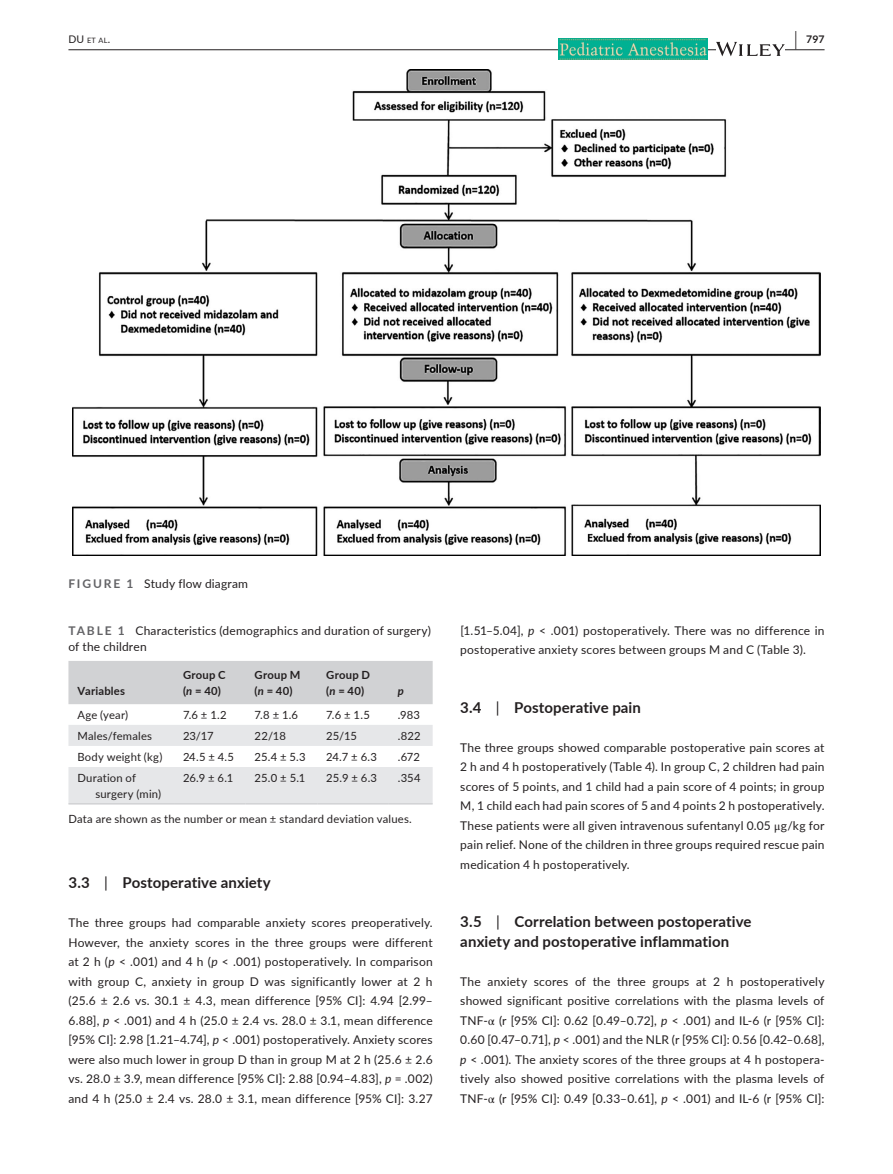
<style>
.page{position:relative;width:893px;height:1174px;background:#fff}
.page>*{position:absolute;margin:0;border:0;box-sizing:border-box;transform-origin:0 0}
.t1{font:700 15px/19.5px "Lato";letter-spacing:.01em;color:#231f20}
.t2{font:12px/19.5px "Lato";letter-spacing:.015em;color:#231f20;text-align:justify}
.t3{font:11.25px/15.8px "Lato";letter-spacing:.015em;color:#231f20}
.t4{font:700 11.25px/15.8px "Lato";letter-spacing:.02em;color:#231f20}
.t5{font:italic 700 11.25px "Lato";color:#231f20}
.t6{font:700 10.5px "Lato";color:#231f20}
.t7{font:7.35px "Lato";color:#231f20}
.s1{font-size:10.5px}
.s2{font-size:19.5px}
.s3{font-weight:700;color:#636366}
.s4{font-style:italic}
.s5{font-weight:400}
.s6{font-family:"STIX"}
</style>
<div class="page">
<hr style="left:68px;top:49px;width:756px;height:1px;background:#231f20">
<img style="left:559px;top:39px;width:149px;height:20px">
<svg style="left:716px;top:42px;width:69px;height:14px"></svg>
<img style="left:72px;top:69px;width:749px;height:486px">
<div style="left:68px;top:661px;width:365px;height:43px;background:#d1d2d4"></div>
<svg style="left:68px;top:725px;width:365px;height:78px"></svg>
<hr style="left:68px;top:803px;width:106px;height:1px;background:#d1d2d4">
<hr style="left:174px;top:803px;width:72px;height:1px;background:#d1d2d4">
<hr style="left:246px;top:803px;width:71px;height:1px;background:#d1d2d4">
<hr style="left:317px;top:803px;width:72px;height:1px;background:#d1d2d4">
<hr style="left:389px;top:803px;width:44px;height:1px;background:#d1d2d4">
<p class="t7" style="left:68px;top:35px;width:43px"><span class="s1">DU</span> et al<span class="s1">.</span></p>
<p class="t6" style="left:795px;top:31px;width:31px"><span class="s2">|</span> 797</p>
<p class="t2" style="left:68px;top:573px;width:181px"><span class="s3">FIGURE 1</span> Study flow diagram</p>
<p class="t2" style="left:68px;top:621px;width:364px;line-height:16.5px"><span class="s3">TABLE 1</span> Characteristics (demographics and duration of surgery) of the children</p>
<p class="t4" style="left:77px;top:682px;width:49px">Variables</p>
<p class="t4" style="left:183px;top:666px;width:44px">Group C (<span class="s4">n</span> = 40)</p>
<p class="t4" style="left:255px;top:666px;width:47px">Group M (<span class="s4">n</span> = 40)</p>
<p class="t4" style="left:326px;top:666px;width:45px">Group D (<span class="s4">n</span> = 40)</p>
<p class="t5" style="left:398px;top:682px;width:8px">p</p>
<p class="t3" style="left:77px;top:706px;width:52px">Age (year)</p>
<p class="t3" style="left:183px;top:706px;width:45px">7.6 ± 1.2</p>
<p class="t3" style="left:255px;top:706px;width:45px">7.8 ± 1.6</p>
<p class="t3" style="left:326px;top:706px;width:45px">7.6 ± 1.5</p>
<p class="t3" style="left:398px;top:706px;width:24px">.983</p>
<p class="t3" style="left:77px;top:727px;width:76px">Males/females</p>
<p class="t3" style="left:183px;top:727px;width:32px">23/17</p>
<p class="t3" style="left:255px;top:727px;width:33px">22/18</p>
<p class="t3" style="left:326px;top:727px;width:32px">25/15</p>
<p class="t3" style="left:398px;top:727px;width:24px">.822</p>
<p class="t3" style="left:77px;top:748px;width:86px">Body weight (kg)</p>
<p class="t3" style="left:183px;top:748px;width:53px">24.5 ± 4.5</p>
<p class="t3" style="left:255px;top:748px;width:53px">25.4 ± 5.3</p>
<p class="t3" style="left:326px;top:748px;width:52px">24.7 ± 6.3</p>
<p class="t3" style="left:398px;top:748px;width:24px">.672</p>
<p class="t3" style="left:95px;top:769px;width:67px;text-indent:-18px">Duration of surgery (min)</p>
<p class="t3" style="left:183px;top:769px;width:52px">26.9 ± 6.1</p>
<p class="t3" style="left:255px;top:769px;width:52px">25.0 ± 5.1</p>
<p class="t3" style="left:326px;top:769px;width:52px">25.9 ± 6.3</p>
<p class="t3" style="left:398px;top:769px;width:24px">.354</p>
<p class="t3" style="left:68px;top:810px;width:345px">Data are shown as the number or mean ± standard deviation values.</p>
<p class="t1" style="left:68px;top:872px;width:204px">3.3 <span class="s5">|</span> Postoperative anxiety</p>
<p class="t2" style="left:68px;top:912px;width:366px">The three groups had comparable anxiety scores preoperatively.<br>However, the anxiety scores in the three groups were different at 2 h (<span class="s4">p</span> &lt; .001) and 4 h (<span class="s4">p</span> &lt; .001) postoperatively. In comparison with group C, anxiety in group D was significantly lower at 2 h (25.6 ± 2.6 vs. 30.1 ± 4.3, mean difference [95% CI]: 4.94 [2.99– 6.88], <span class="s4">p</span> &lt; .001) and 4 h (25.0 ± 2.4 vs. 28.0 ± 3.1, mean difference [95% CI]: 2.98 [1.21–4.74], <span class="s4">p</span> &lt; .001) postoperatively. Anxiety scores were also much lower in group D than in group M at 2 h (25.6 ± 2.6 vs. 28.0 ± 3.9, mean difference [95% CI]: 2.88 [0.94–4.83], <span class="s4">p</span> = .002) and 4 h (25.0 ± 2.4 vs. 28.0 ± 3.1, mean difference [95% CI]: 3.27</p>
<p class="t2" style="left:460px;top:620px;width:366px">[1.51–5.04], <span class="s4">p</span> &lt; .001) postoperatively. There was no difference in postoperative anxiety scores between groups M and C (Table 3).</p>
<p class="t1" style="left:460px;top:697px;width:182px">3.4 <span class="s5">|</span> Postoperative pain</p>
<p class="t2" style="left:460px;top:737px;width:366px">The three groups showed comparable postoperative pain scores at 2 h and 4 h postoperatively (Table 4). In group C, 2 children had pain scores of 5 points, and 1 child had a pain score of 4 points; in group M, 1 child each had pain scores of 5 and 4 points 2 h postoperatively.<br>These patients were all given intravenous sufentanyl 0.05 <span class="s6">μ</span>g/kg for pain relief. None of the children in three groups required rescue pain medication 4 h postoperatively.</p>
<p class="t1" style="left:460px;top:911px;width:293px">3.5 <span class="s5">|</span> Correlation between postoperative anxiety and postoperative inflammation</p>
<p class="t2" style="left:460px;top:971px;width:366px">The anxiety scores of the three groups at 2 h postoperatively showed significant positive correlations with the plasma levels of TNF-<span class="s6">α</span> (r [95% CI]: 0.62 [0.49–0.72], <span class="s4">p</span> &lt; .001) and IL-6 (r [95% CI]:<br>0.60 [0.47–0.71], <span class="s4">p</span> &lt; .001) and the NLR (r [95% CI]: 0.56 [0.42–0.68], <span class="s4">p</span> &lt; .001). The anxiety scores of the three groups at 4 h postopera&shy;tively also showed positive correlations with the plasma levels of TNF-<span class="s6">α</span> (r [95% CI]: 0.49 [0.33–0.61], <span class="s4">p</span> &lt; .001) and IL-6 (r [95% CI]:</p>
</div>
